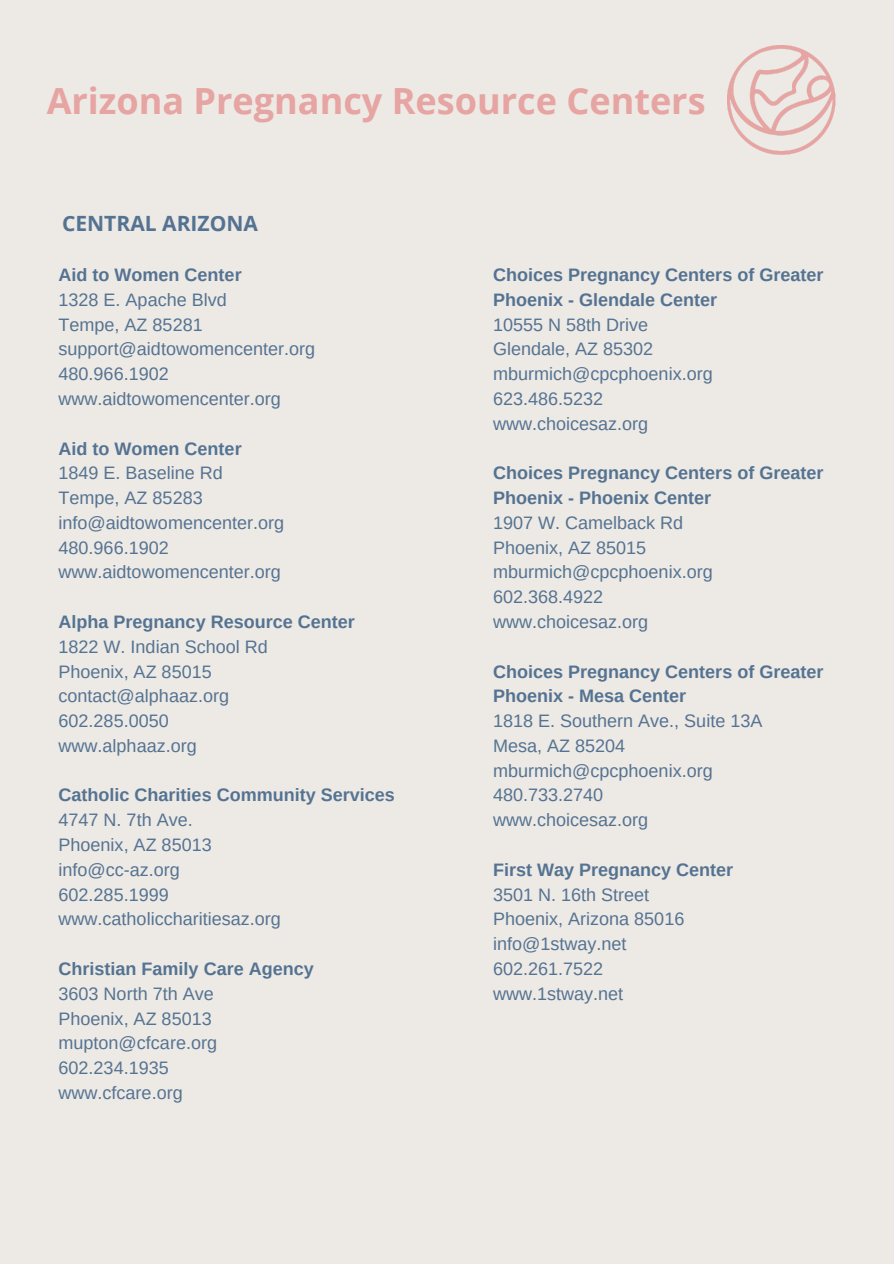
<style>
.page{position:relative;width:894px;height:1264px;background:#fff}
.page>*{position:absolute;margin:0;border:0;box-sizing:border-box;transform-origin:0 0}
.t1{font:700 36px "Open Sans";color:#e6a4a2}
.t2{font:700 21px "Open Sans";color:#547392}
.t3{font:18px "Arimo";color:#547392}
.t4{font:700 18px/24.8px "Arimo";color:#547392}
</style>
<div class="page">
<div style="left:0;top:0;width:893px;height:1263px;background:#ede9e4"></div>
<img style="left:727px;top:46px;width:108px;height:108px">
<p class="t1" style="left:47px;top:76px;width:660px">Arizona Pregnancy Resource Centers</p>
<p class="t2" style="left:62px;top:208px;width:197px">CENTRAL ARIZONA</p>
<p class="t4" style="left:58px;top:262px;width:184px">Aid to Women Center</p>
<p class="t3" style="left:58px;top:289px;width:170px">1328 E. Apache Blvd</p>
<p class="t3" style="left:58px;top:314px;width:146px">Tempe, AZ 85281</p>
<p class="t3" style="left:58px;top:339px;width:258px">support@aidtowomencenter.org</p>
<p class="t3" style="left:58px;top:364px;width:112px">480.966.1902</p>
<p class="t3" style="left:58px;top:388px;width:224px">www.aidtowomencenter.org</p>
<p class="t4" style="left:58px;top:436px;width:184px">Aid to Women Center</p>
<p class="t3" style="left:58px;top:463px;width:166px">1849 E. Baseline Rd</p>
<p class="t3" style="left:58px;top:488px;width:146px">Tempe, AZ 85283</p>
<p class="t3" style="left:58px;top:512px;width:227px">info@aidtowomencenter.org</p>
<p class="t3" style="left:58px;top:537px;width:112px">480.966.1902</p>
<p class="t3" style="left:58px;top:562px;width:224px">www.aidtowomencenter.org</p>
<p class="t4" style="left:58px;top:609px;width:298px">Alpha Pregnancy Resource Center</p>
<p class="t3" style="left:58px;top:636px;width:211px">1822 W. Indian School Rd</p>
<p class="t3" style="left:58px;top:661px;width:155px">Phoenix, AZ 85015</p>
<p class="t3" style="left:58px;top:686px;width:172px">contact@alphaaz.org</p>
<p class="t3" style="left:58px;top:710px;width:112px">602.285.0050</p>
<p class="t3" style="left:58px;top:735px;width:140px">www.alphaaz.org</p>
<p class="t4" style="left:58px;top:782px;width:338px">Catholic Charities Community Services</p>
<p class="t3" style="left:58px;top:810px;width:136px">4747 N. 7th Ave.</p>
<p class="t3" style="left:58px;top:834px;width:155px">Phoenix, AZ 85013</p>
<p class="t3" style="left:58px;top:859px;width:123px">info@cc-az.org</p>
<p class="t3" style="left:58px;top:884px;width:112px">602.285.1999</p>
<p class="t3" style="left:58px;top:909px;width:224px">www.catholiccharitiesaz.org</p>
<p class="t4" style="left:58px;top:956px;width:257px">Christian Family Care Agency</p>
<p class="t3" style="left:58px;top:983px;width:157px">3603 North 7th Ave</p>
<p class="t3" style="left:58px;top:1008px;width:155px">Phoenix, AZ 85013</p>
<p class="t3" style="left:58px;top:1032px;width:160px">mupton@cfcare.org</p>
<p class="t3" style="left:58px;top:1057px;width:112px">602.234.1935</p>
<p class="t3" style="left:58px;top:1082px;width:126px">www.cfcare.org</p>
<p class="t4" style="left:493px;top:262px;width:332px">Choices Pregnancy Centers of Greater<br>Phoenix - Glendale Center</p>
<p class="t3" style="left:493px;top:314px;width:157px">10555 N 58th Drive</p>
<p class="t3" style="left:493px;top:339px;width:162px">Glendale, AZ 85302</p>
<p class="t3" style="left:493px;top:364px;width:221px">mburmich@cpcphoenix.org</p>
<p class="t3" style="left:493px;top:388px;width:112px">623.486.5232</p>
<p class="t3" style="left:493px;top:413px;width:157px">www.choicesaz.org</p>
<p class="t4" style="left:493px;top:460px;width:332px">Choices Pregnancy Centers of Greater<br>Phoenix - Phoenix Center</p>
<p class="t3" style="left:493px;top:512px;width:192px">1907 W. Camelback Rd</p>
<p class="t3" style="left:493px;top:537px;width:155px">Phoenix, AZ 85015</p>
<p class="t3" style="left:493px;top:562px;width:221px">mburmich@cpcphoenix.org</p>
<p class="t3" style="left:493px;top:587px;width:112px">602.368.4922</p>
<p class="t3" style="left:493px;top:611px;width:157px">www.choicesaz.org</p>
<p class="t4" style="left:493px;top:659px;width:332px">Choices Pregnancy Centers of Greater<br>Phoenix - Mesa Center</p>
<p class="t3" style="left:493px;top:710px;width:271px">1818 E. Southern Ave., Suite 13A</p>
<p class="t3" style="left:493px;top:735px;width:134px">Mesa, AZ 85204</p>
<p class="t3" style="left:493px;top:760px;width:221px">mburmich@cpcphoenix.org</p>
<p class="t3" style="left:493px;top:785px;width:112px">480.733.2740</p>
<p class="t3" style="left:493px;top:810px;width:157px">www.choicesaz.org</p>
<p class="t4" style="left:493px;top:857px;width:242px">First Way Pregnancy Center</p>
<p class="t3" style="left:493px;top:884px;width:158px">3501 N. 16th Street</p>
<p class="t3" style="left:493px;top:909px;width:193px">Phoenix, Arizona 85016</p>
<p class="t3" style="left:493px;top:933px;width:135px">info@1stway.net</p>
<p class="t3" style="left:493px;top:958px;width:112px">602.261.7522</p>
<p class="t3" style="left:493px;top:983px;width:132px">www.1stway.net</p>
</div>
